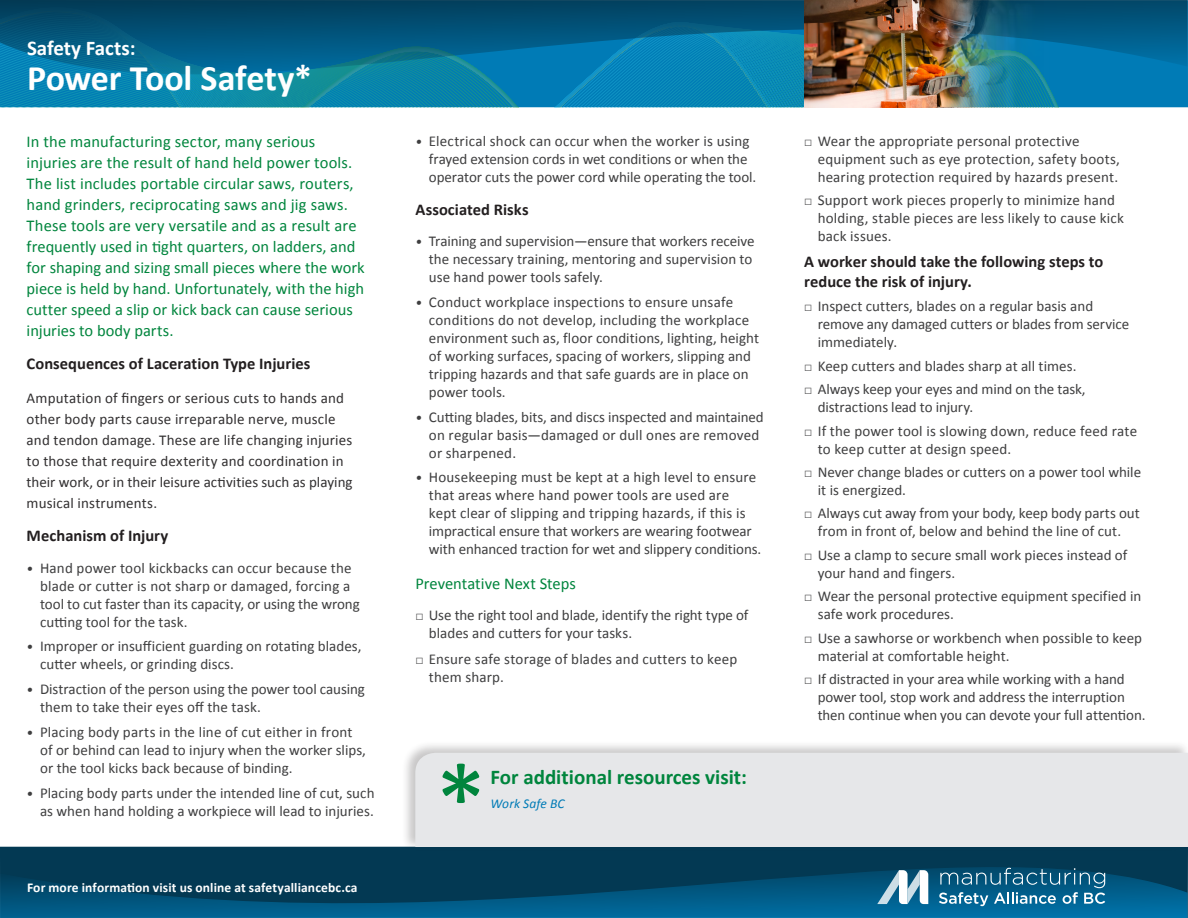
<style>
.page{position:relative;width:1188px;height:918px;background:#fff}
.page>*{position:absolute;margin:0;border:0;box-sizing:border-box;transform-origin:0 0}
.t1{font:700 36px "Calibri";letter-spacing:-.005em;color:#fff}
.t2{font:700 21px "Calibri";color:#00853d}
.t3{font:700 21px "Calibri";color:#fff}
.Introduction{font:16.5px/21px "Calibri";letter-spacing:.005em;color:#00853d}
.Section_Header{font:700 16.5px/19.5px "Calibri";color:#231f20}
.t4{font:15px/18px "Calibri";letter-spacing:.005em;color:#3e3e3f}
.Body{font:15px/21px "Calibri";letter-spacing:.01em;color:#312f30}
.t5{font:700 13.5px "Calibri";letter-spacing:.01em;color:#fff}
.Callout{font:italic 13.5px "Calibri";letter-spacing:.005em;color:#007bb6}
.s1{font-style:italic;font-size:13.5px}
.s2{font-family:"Arial";font-weight:900;font-size:13.5px}
</style>
<div class="page">
<div style="left:0;top:847px;width:1188px;height:19px;background:#033953"></div>
<svg style="left:33px;top:76px;width:772px;height:31px;background:#0886af"></svg>
<svg style="left:0;top:0;width:805px;height:76px;background:#046087"></svg>
<svg style="left:0;top:866px;width:1188px;height:52px;background:#024d72"></svg>
<svg style="left:939px;top:868px;width:166px;height:38px;background:#2d7497"></svg>
<svg style="left:877px;top:870px;width:51px;height:34px"></svg>
<div style="left:402px;top:741px;width:786px;height:110px;background:#231f20;opacity:.25"></div>
<div style="left:415px;top:753px;width:773px;height:94px;background:#e6e7e9"></div>
<svg style="left:443px;top:764px;width:36px;height:39px"></svg>
<svg style="left:1043px;top:0;width:145px;height:107px;background:#016a9c"></svg>
<img style="left:805px;top:0;width:238px;height:107px">
<h2 class="t3" style="left:27px;top:34px;width:110px">Safety Facts:</h2>
<h1 class="t1" style="left:27px;top:55px;width:287px">Power Tool Safety*</h1>
<p class="Introduction" style="left:27px;top:131px;width:340px">In the manufacturing sector, many serious injuries are the result of hand held power tools.<br>The list includes portable circular saws, routers, hand grinders, reciprocating saws and jig saws.<br>These tools are very versatile and as a result are frequently used in tight quarters, on ladders, and for shaping and sizing small pieces where the work piece is held by hand. Unfortunately, with the high cutter speed a slip or kick back can cause serious injuries to body parts.</p>
<p class="Section_Header" style="left:27px;top:353px;width:285px">Consequences of Laceration Type Injuries</p>
<p class="Body" style="left:27px;top:388px;width:328px">Amputation of fingers or serious cuts to hands and other body parts cause irreparable nerve, muscle and tendon damage. These are life changing injuries to those that require dexterity and coordination in their work, or in their leisure activities such as playing musical instruments.</p>
<p class="Section_Header" style="left:27px;top:526px;width:143px">Mechanism of Injury</p>
<p class="t4" style="left:40px;top:559px;width:321px;text-indent:-14px"><span class="s1">•</span> Hand power tool kickbacks can occur because the blade or cutter is not sharp or damaged, forcing a tool to cut faster than its capacity, or using the wrong cutting tool for the task.</p>
<p class="t4" style="left:40px;top:637px;width:323px;text-indent:-14px"><span class="s1">•</span> Improper or insufficient guarding on rotating blades, cutter wheels, or grinding discs.</p>
<p class="t4" style="left:40px;top:680px;width:326px;text-indent:-14px"><span class="s1">•</span> Distraction of the person using the power tool causing them to take their eyes off the task.</p>
<p class="t4" style="left:40px;top:723px;width:327px;text-indent:-14px"><span class="s1">•</span> Placing body parts in the line of cut either in front of or behind can lead to injury when the worker slips, or the tool kicks back because of binding.</p>
<p class="t4" style="left:27px;top:784px;width:349px;text-align:right"><span class="s1">•</span> Placing body parts under the intended line of cut, such as when hand holding a workpiece will lead to injuries.</p>
<p class="t5" style="left:27px;top:879px;width:332px">For more information visit us online at safetyalliancebc.ca</p>
<p class="t4" style="left:429px;top:132px;width:329px;text-indent:-14px"><span class="s1">•</span> Electrical shock can occur when the worker is using frayed extension cords in wet conditions or when the operator cuts the power cord while operating the tool.</p>
<p class="Section_Header" style="left:415px;top:199px;width:115px">Associated Risks</p>
<p class="t4" style="left:429px;top:232px;width:327px;text-indent:-14px"><span class="s1">•</span> Training and supervision—ensure that workers receive the necessary training, mentoring and supervision to use hand power tools safely.</p>
<p class="t4" style="left:429px;top:293px;width:332px;text-indent:-14px"><span class="s1">•</span> Conduct workplace inspections to ensure unsafe conditions do not develop, including the workplace environment such as, floor conditions, lighting, height of working surfaces, spacing of workers, slipping and tripping hazards and that safe guards are in place on power tools.</p>
<p class="t4" style="left:429px;top:408px;width:336px;text-indent:-14px"><span class="s1">•</span> Cutting blades, bits, and discs inspected and maintained on regular basis—damaged or dull ones are removed or sharpened.</p>
<p class="t4" style="left:429px;top:468px;width:334px;text-indent:-14px"><span class="s1">•</span> Housekeeping must be kept at a high level to ensure that areas where hand power tools are used are<br>kept clear of slipping and tripping hazards, if this is impractical ensure that workers are wearing footwear with enhanced traction for wet and slippery conditions.</p>
<p class="Introduction" style="left:415px;top:573px;width:162px">Preventative Next Steps</p>
<p class="t4" style="left:429px;top:606px;width:321px;text-indent:-14px"><span class="s2">□</span> Use the right tool and blade, identify the right type of blades and cutters for your tasks.</p>
<p class="t4" style="left:429px;top:650px;width:310px;text-indent:-14px"><span class="s2">□</span> Ensure safe storage of blades and cutters to keep them sharp.</p>
<h2 class="t2" style="left:490px;top:763px;width:258px">For additional resources visit:</h2>
<p class="Callout" style="left:490px;top:795px;width:76px">Work Safe BC</p>
<p class="t4" style="left:818px;top:132px;width:304px;text-indent:-14px"><span class="s2">□</span> Wear the appropriate personal protective equipment such as eye protection, safety boots, hearing protection required by hazards present.</p>
<p class="t4" style="left:818px;top:191px;width:308px;text-indent:-14px"><span class="s2">□</span> Support work pieces properly to minimize hand holding, stable pieces are less likely to cause kick back issues.</p>
<p class="Section_Header" style="left:804px;top:252px;width:301px">A worker should take the following steps to reduce the risk of injury.</p>
<p class="t4" style="left:818px;top:298px;width:313px;text-indent:-14px"><span class="s2">□</span> Inspect cutters, blades on a regular basis and remove any damaged cutters or blades from service immediately.</p>
<p class="t4" style="left:804px;top:357px;width:274px"><span class="s2">□</span> Keep cutters and blades sharp at all times.</p>
<p class="t4" style="left:818px;top:380px;width:269px;text-indent:-14px"><span class="s2">□</span> Always keep your eyes and mind on the task, distractions lead to injury.</p>
<p class="t4" style="left:818px;top:422px;width:321px;text-indent:-14px"><span class="s2">□</span> If the power tool is slowing down, reduce feed rate to keep cutter at design speed.</p>
<p class="t4" style="left:818px;top:463px;width:325px;text-indent:-14px"><span class="s2">□</span> Never change blades or cutters on a power tool while it is energized.</p>
<p class="t4" style="left:804px;top:505px;width:337px;text-align:center"><span class="s2">□</span> Always cut away from your body, keep body parts out from in front of, below and behind the line of cut.</p>
<p class="t4" style="left:818px;top:546px;width:311px;text-indent:-14px"><span class="s2">□</span> Use a clamp to secure small work pieces instead of your hand and fingers.</p>
<p class="t4" style="left:818px;top:587px;width:325px;text-indent:-14px"><span class="s2">□</span> Wear the personal protective equipment specified in safe work procedures.</p>
<p class="t4" style="left:818px;top:629px;width:326px;text-indent:-14px"><span class="s2">□</span> Use a sawhorse or workbench when possible to keep material at comfortable height.</p>
<p class="t4" style="left:818px;top:670px;width:329px;text-indent:-14px"><span class="s2">□</span> If distracted in your area while working with a hand power tool, stop work and address the interruption then continue when you can devote your full attention.</p>
</div>
